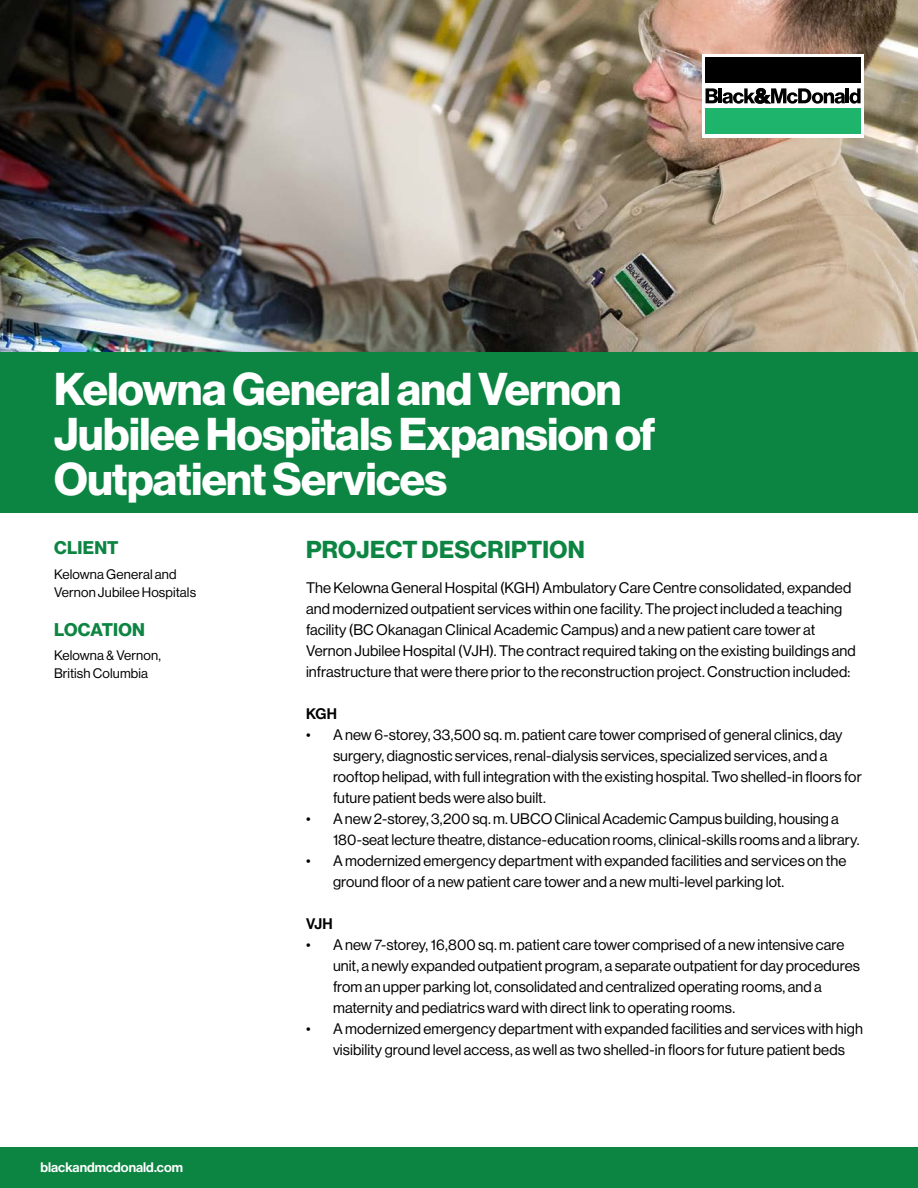
<style>
.page{position:relative;width:918px;height:1188px;background:#fff}
.page>*{position:absolute;margin:0;border:0;box-sizing:border-box;transform-origin:0 0}
.H1_-_Title{font:45px/45px "N Haas Grotesk DS Pro 75 Bd";letter-spacing:-.015em;color:#fff}
.H2_-_Section_Header{font:24px "N Haas Grotesk DS Pro 75 Bd";letter-spacing:.015em;color:#0d8542}
.H2_-_Sidebar_Header{font:18px "N Haas Grotesk DS Pro 75 Bd";letter-spacing:.01em;color:#0d8542}
.P_-_Body_Content{font:15px/21px "N Haas Grotesk DS Pro 55 Rg";letter-spacing:.005em;color:#000}
.H3_-_Small_Header{font:15px "N Haas Grotesk DS Pro 65 Md";letter-spacing:-.015em;color:#000}
.P_-_Sidebar_Content{font:13.5px/18px "N Haas Grotesk DS Pro 55 Rg";letter-spacing:.01em;color:#000}
.t1{font:13.5px "N Haas Grotesk DS Pro 65 Md";color:#fff}
</style>
<div class="page">
<div style="left:0;top:1148px;width:918px;height:40px;background:#0d8542"></div>
<img style="left:0;top:0;width:918px;height:352px">
<div style="left:702px;top:54px;width:162px;height:84px;background:#fff"></div>
<div style="left:705px;top:58px;width:156px;height:25px;background:#000"></div>
<div style="left:705px;top:109px;width:156px;height:25px;background:#1fb46c"></div>
<svg style="left:706px;top:88px;width:155px;height:16px"></svg>
<div style="left:0;top:352px;width:918px;height:161px;background:#0d8542"></div>
<h1 class="H1_-_Title" style="left:54px;top:367px;width:603px">Kelowna General and Vernon<br>Jubilee Hospitals Expansion of<br>Outpatient Services</h1>
<h2 class="H2_-_Sidebar_Header" style="left:54px;top:537px;width:66px">CLIENT</h2>
<p class="P_-_Sidebar_Content" style="left:54px;top:565px;width:144px">Kelowna General and<br>Vernon Jubilee Hospitals</p>
<h2 class="H2_-_Sidebar_Header" style="left:54px;top:619px;width:92px">LOCATION</h2>
<p class="P_-_Sidebar_Content" style="left:54px;top:647px;width:108px">Kelowna &amp; Vernon,<br>British Columbia</p>
<h2 class="H2_-_Section_Header" style="left:306px;top:536px;width:280px">PROJECT DESCRIPTION</h2>
<p class="P_-_Body_Content" style="left:306px;top:577px;width:551px">The Kelowna General Hospital (KGH) Ambulatory Care Centre consolidated, expanded and modernized outpatient services within one facility. The project included a teaching facility (BC Okanagan Clinical Academic Campus) and a new patient care tower at Vernon Jubilee Hospital (VJH). The contract required taking on the existing buildings and infrastructure that were there prior to the reconstruction project. Construction included:</p>
<h3 class="H3_-_Small_Header" style="left:306px;top:705px;width:32px">KGH</h3>
<p class="P_-_Body_Content" style="left:333px;top:724px;width:530px;text-indent:-27px">• A new 6-storey, 33,500 sq. m. patient care tower comprised of general clinics, day surgery, diagnostic services, renal-dialysis services, specialized services, and a rooftop helipad, with full integration with the existing hospital. Two shelled-in floors for future patient beds were also built.</p>
<p class="P_-_Body_Content" style="left:333px;top:808px;width:528px;text-indent:-27px">• A new 2-storey, 3,200 sq. m. UBCO Clinical Academic Campus building, housing a<br>180-seat lecture theatre, distance-education rooms, clinical-skills rooms and a library.</p>
<p class="P_-_Body_Content" style="left:333px;top:850px;width:515px;text-indent:-27px">• A modernized emergency department with expanded facilities and services on the ground floor of a new patient care tower and a new multi-level parking lot.</p>
<h3 class="H3_-_Small_Header" style="left:306px;top:915px;width:28px">VJH</h3>
<p class="P_-_Body_Content" style="left:333px;top:934px;width:528px;text-indent:-27px">• A new 7-storey, 16,800 sq. m. patient care tower comprised of a new intensive care unit, a newly expanded outpatient program, a separate outpatient for day procedures from an upper parking lot, consolidated and centralized operating rooms, and a maternity and pediatrics ward with direct link to operating rooms.</p>
<p class="P_-_Body_Content" style="left:306px;top:1018px;width:559px;text-align:center">• A modernized emergency department with expanded facilities and services with high visibility ground level access, as well as two shelled-in floors for future patient beds</p>
<p class="t1" style="left:40px;top:1160px;width:144px">blackandmcdonald.com</p>
</div>
